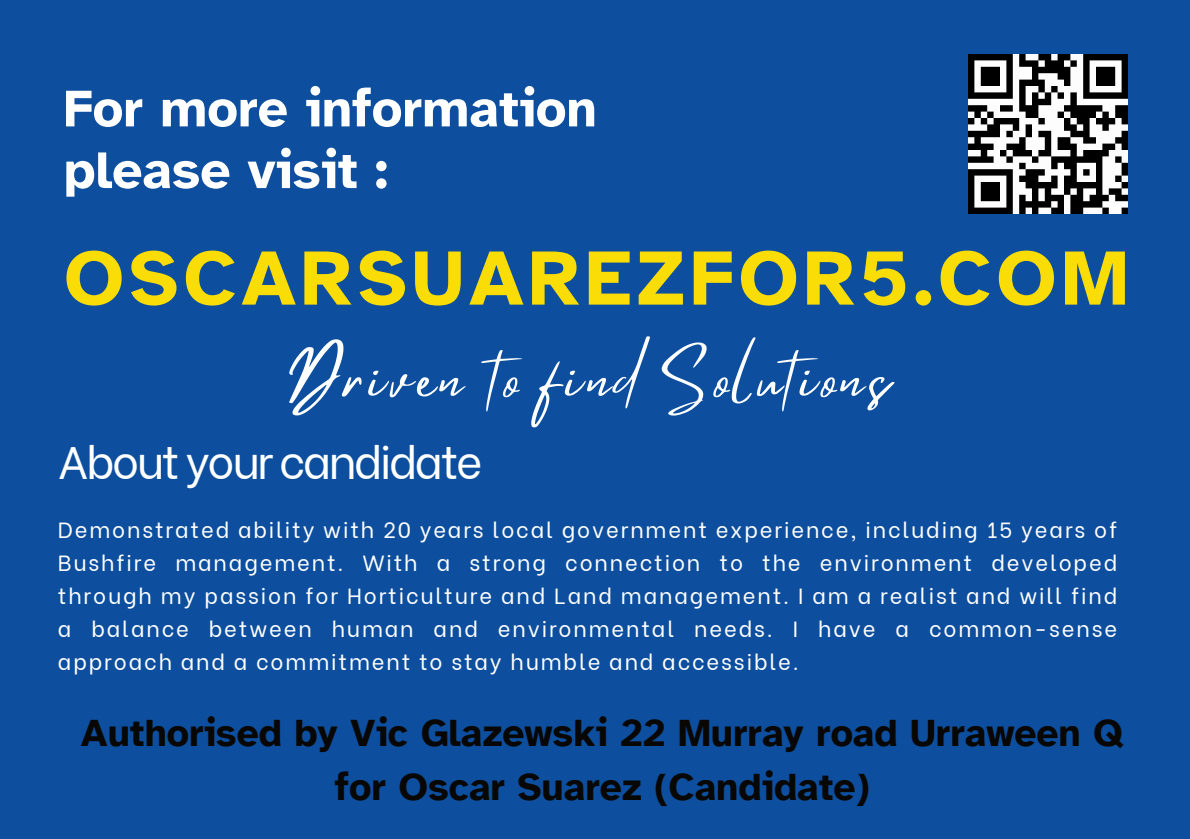
<style>
.page{position:relative;width:1190px;height:839px;background:#fff}
.page>*{position:absolute;margin:0;border:0;box-sizing:border-box;transform-origin:0 0}
.t1{font:700 79.4px "Atkinson Hyperlegible";letter-spacing:.06em;color:#fadc06}
.t2{font:58.4px "Mistrully";letter-spacing:.075em;color:#fff}
.t3{font:700 53.2px/61.6px "Atkinson Hyperlegible";color:#fff}
.t4{font:45.4px "Be Vietnam";letter-spacing:-.05em;color:#fff}
.t5{font:700 39px/54px "Atkinson Hyperlegible";color:#080704;text-align:center}
.t6{font:21.8px/33px "Be Vietnam";letter-spacing:.085em;color:#fff;text-align:justify}
</style>
<div class="page">
<div style="left:0;top:0;width:1190px;height:838px;background:#0d4f9e"></div>
<img style="left:968px;top:55px;width:159px;height:159px">
<h3 class="t3" style="left:64px;top:78px;width:535px">For more information please visit :</h3>
<h1 class="t1" style="left:64px;top:231px;width:1066px">OSCARSUAREZFOR5.COM</h1>
<h2 class="t2" style="left:288px;top:341px;width:602px">Driven to find Solutions</h2>
<h3 class="t4" style="left:58px;top:424px;width:426px">About your candidate</h3>
<p class="t6" style="left:58px;top:511px;width:1061px">Demonstrated ability with 20 years local government experience, including 15 years of Bushfire management. With a strong connection to the environment developed through my passion for Horticulture and Land management. I am a realist and will find a balance between human and environmental needs. I have a common-sense approach and a commitment to stay humble and accessible.</p>
<h3 class="t5" style="left:81px;top:705px;width:1044px">Authorised by Vic Glazewski 22 Murray road Urraween Q for Oscar Suarez (Candidate)</h3>
</div>
